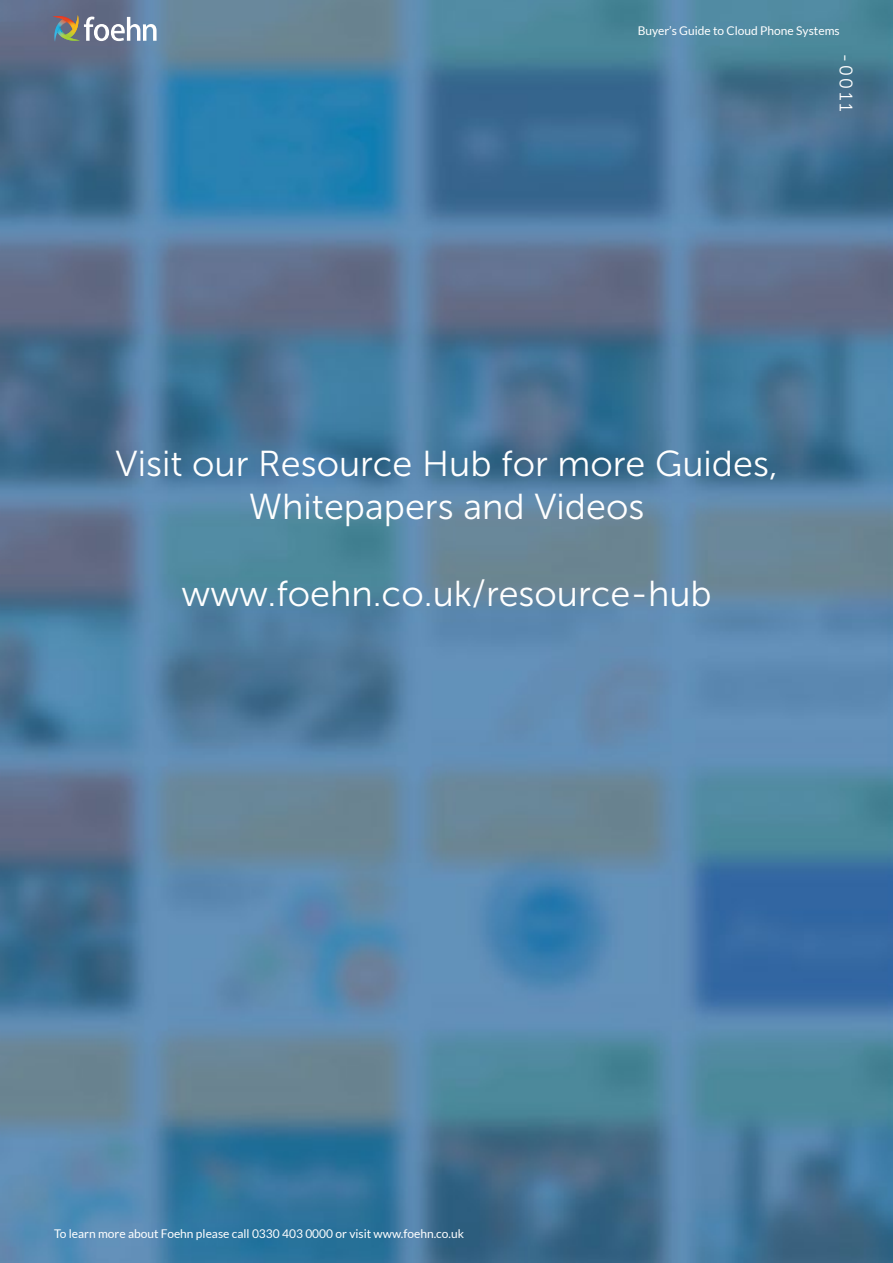
<style>
.page{position:relative;width:893px;height:1263px;background:#fff}
.page>*{position:absolute;margin:0;border:0;box-sizing:border-box;transform-origin:0 0}
.t1{font:36px/43.2px "Museo Sans 300";color:#fff;text-align:center}
.t2{font:18px "Museo 300";color:#fff}
.t3{font:12px "Lato";color:#fff}
</style>
<div class="page">
<img style="left:0;top:0;width:893px;height:1263px">
<svg style="left:53px;top:15px;width:104px;height:27px"></svg>
<p class="t3" style="left:638px;top:24px;width:204px">Buyer’s Guide to Cloud Phone Systems</p>
<h2 class="t2" style="left:856px;top:54px;width:59px;rotate:90deg">-0011</h2>
<h1 class="t1" style="left:116px;top:442px;width:664px">Visit our Resource Hub for more Guides,<br>Whitepapers and Videos</h1>
<h1 class="t1" style="left:182px;top:572px;width:532px">www.foehn.co.uk/resource-hub</h1>
<p class="t3" style="left:54px;top:1227px;width:412px">To learn more about Foehn please call 0330 403 0000 or visit www.foehn.co.uk</p>
</div>
